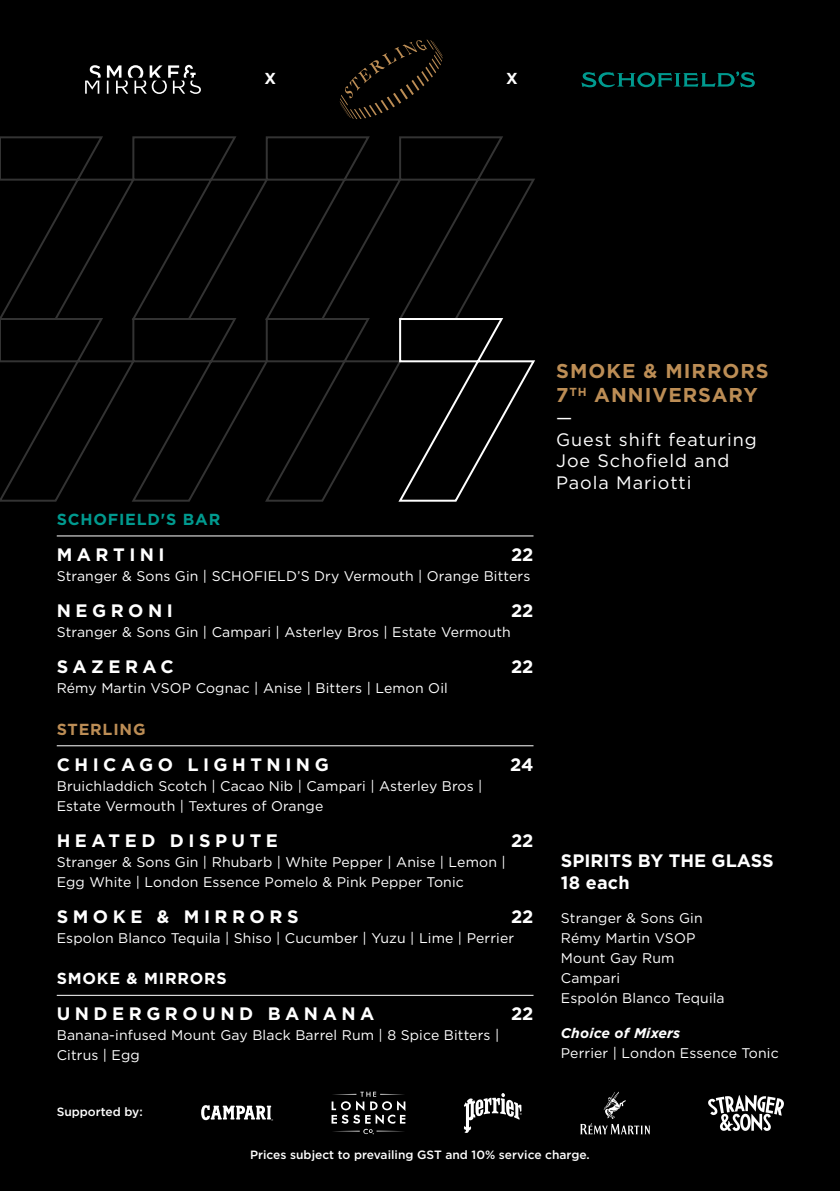
<style>
.page{position:relative;width:840px;height:1191px;background:#fff}
.page>*{position:absolute;margin:0;border:0;box-sizing:border-box;transform-origin:0 0}
.t1{font:700 20px/24px "Gotham";letter-spacing:.05em;color:#bc8d55}
.t2{font:700 18px "Gotham";letter-spacing:.25em;color:#fff}
.t3{font:18px/21.6px "Gotham";letter-spacing:.05em;color:#fff}
.t4{font:700 18px/22px "Gotham";color:#fff}
.t5{font:700 16px "Gotham";letter-spacing:.05em;color:#009a8f}
.t6{font:700 16px "Gotham";letter-spacing:.05em;color:#fff}
.t7{font:700 16px "Gotham";letter-spacing:.05em;color:#bc8d55}
.t8{font:700 15.8px "Gotham";color:#fff}
.t9{font:14px/20px "Gotham";letter-spacing:.01em;color:#fff}
.t10{font:italic 700 14px "Gotham";letter-spacing:.01em;color:#fff}
.t11{font:500 12px "Gotham";color:#fff}
</style>
<div class="page">
<div style="left:0;top:0;width:839px;height:1191px;background:#000"></div>
<svg style="left:0;top:136px;width:535px;height:366px"></svg>
<svg style="left:85px;top:65px;width:116px;height:29px"></svg>
<svg style="left:339px;top:40px;width:103px;height:79px"></svg>
<svg style="left:581px;top:71px;width:173px;height:17px"></svg>
<hr style="left:57px;top:535px;width:476px;height:1px;background:#fff">
<hr style="left:57px;top:745px;width:476px;height:1px;background:#fff">
<hr style="left:57px;top:994px;width:476px;height:1px;background:#fff">
<svg style="left:463px;top:1093px;width:58px;height:40px"></svg>
<svg style="left:331px;top:1091px;width:74px;height:43px"></svg>
<img style="left:708px;top:1095px;width:74px;height:35px">
<svg style="left:580px;top:1091px;width:69px;height:43px"></svg>
<svg style="left:201px;top:1105px;width:72px;height:15px"></svg>
<p class="t8" style="left:264px;top:68px;width:13px">X</p>
<p class="t8" style="left:506px;top:68px;width:13px">X</p>
<p class="t5" style="left:57px;top:508px;width:165px">SCHOFIELD'S BAR</p>
<p class="t2" style="left:57px;top:542px;width:109px">MARTINI</p>
<p class="t2" style="left:510px;top:542px;width:24px">22</p>
<p class="t9" style="left:57px;top:566px;width:475px">Stranger &amp; Sons Gin | SCHOFIELD’S Dry Vermouth | Orange Bitters</p>
<p class="t2" style="left:57px;top:598px;width:117px">NEGRONI</p>
<p class="t2" style="left:510px;top:598px;width:24px">22</p>
<p class="t9" style="left:57px;top:622px;width:455px">Stranger &amp; Sons Gin | Campari | Asterley Bros | Estate Vermouth</p>
<p class="t2" style="left:57px;top:654px;width:118px">SAZERAC</p>
<p class="t2" style="left:510px;top:654px;width:24px">22</p>
<p class="t9" style="left:57px;top:678px;width:392px">Rémy Martin VSOP Cognac | Anise | Bitters | Lemon Oil</p>
<p class="t7" style="left:57px;top:718px;width:90px">STERLING</p>
<p class="t2" style="left:57px;top:752px;width:273px">CHICAGO LIGHTNING</p>
<p class="t2" style="left:510px;top:752px;width:25px">24</p>
<p class="t9" style="left:57px;top:775px;width:427px">Bruichladdich Scotch | Cacao Nib | Campari | Asterley Bros |<br>Estate Vermouth | Textures of Orange</p>
<p class="t2" style="left:57px;top:828px;width:223px">HEATED DISPUTE</p>
<p class="t2" style="left:510px;top:828px;width:24px">22</p>
<p class="t9" style="left:57px;top:851px;width:450px">Stranger &amp; Sons Gin | Rhubarb | White Pepper | Anise | Lemon |<br>Egg White | London Essence Pomelo &amp; Pink Pepper Tonic</p>
<p class="t2" style="left:57px;top:904px;width:243px">SMOKE &amp; MIRRORS</p>
<p class="t2" style="left:510px;top:904px;width:24px">22</p>
<p class="t9" style="left:57px;top:927px;width:458px">Espolon Blanco Tequila | Shiso | Cucumber | Yuzu | Lime | Perrier</p>
<p class="t6" style="left:57px;top:968px;width:171px">SMOKE &amp; MIRRORS</p>
<p class="t2" style="left:57px;top:1002px;width:319px">UNDERGROUND BANANA</p>
<p class="t2" style="left:510px;top:1002px;width:24px">22</p>
<p class="t9" style="left:57px;top:1025px;width:443px">Banana-infused Mount Gay Black Barrel Rum | 8 Spice Bitters |<br>Citrus | Egg</p>
<p class="t11" style="left:57px;top:1104px;width:87px">Supported by:</p>
<h1 class="t1" style="left:556px;top:359px;width:214px">SMOKE &amp; MIRRORS<br>7<sup>TH</sup> ANNIVERSARY</h1>
<p class="t3" style="left:556px;top:406px;width:202px">—<br>Guest shift featuring<br>Joe Schofield and<br>Paola Mariotti</p>
<p class="t4" style="left:560px;top:849px;width:214px">SPIRITS BY THE GLASS<br>18 each</p>
<p class="t9" style="left:560px;top:908px;width:165px">Stranger &amp; Sons Gin<br>Rémy Martin VSOP<br>Mount Gay Rum<br>Campari<br>Espolón Blanco Tequila</p>
<p class="t10" style="left:560px;top:1023px;width:121px">Choice of Mixers</p>
<p class="t9" style="left:560px;top:1042px;width:219px">Perrier | London Essence Tonic</p>
<p class="t11" style="left:250px;top:1147px;width:341px">Prices subject to prevailing GST and 10% service charge.</p>
</div>
